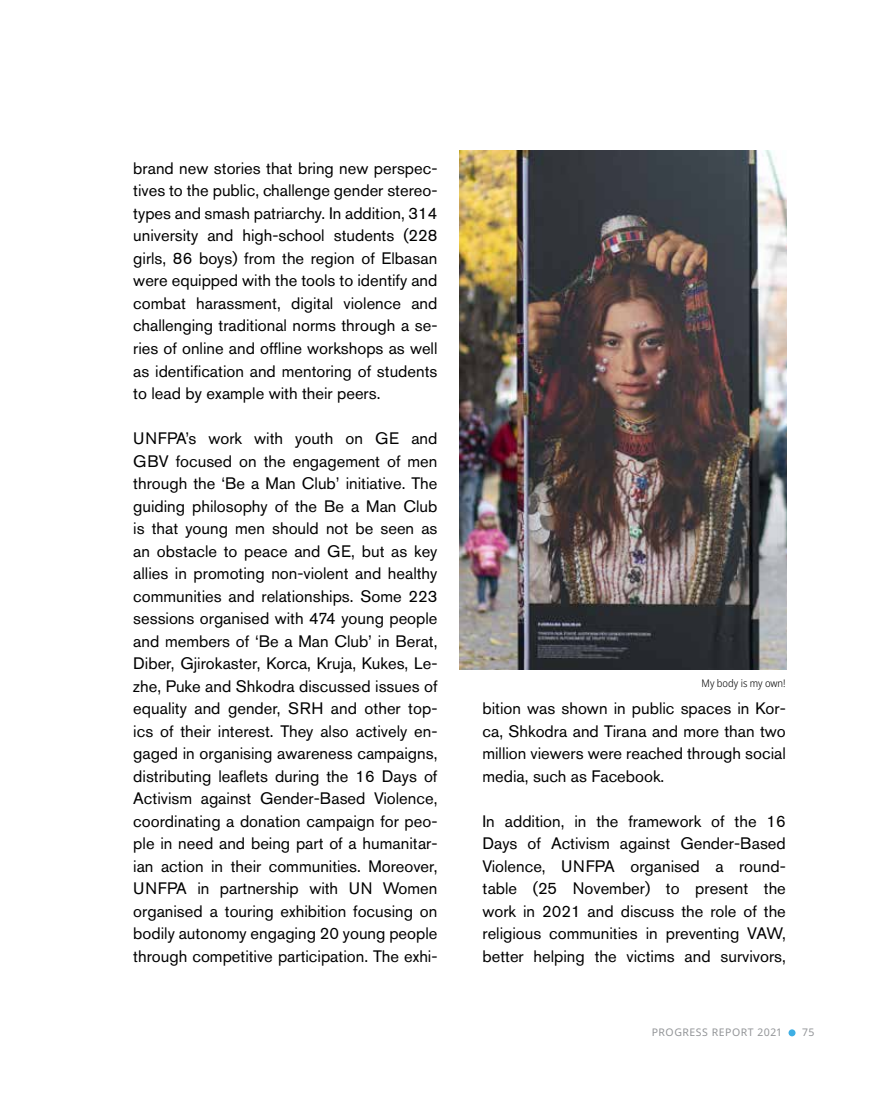
<style>
.page{position:relative;width:893px;height:1106px;background:#fff}
.page>*{position:absolute;margin:0;border:0;box-sizing:border-box;transform-origin:0 0}
.t1{font:16.5px/22.5px "Akzidenz Grotesk Std";color:#000;text-align:justify}
.t2{font:10.5px "Noto Sans";letter-spacing:.05em;color:#939598}
.t3{font:300 semi-condensed 10.5px "Noto Sans";color:#000}
</style>
<div class="page">
<div style="left:788px;top:1029px;width:7px;height:7px;background:#3eafe4;border-radius:50%"></div>
<img style="left:459px;top:150px;width:328px;height:520px">
<p class="t1" style="left:133px;top:157px;width:306px">brand new stories that bring new perspec&shy;tives to the public, challenge gender stereo&shy;types and smash patriarchy. In addition, 314 university and high-school students (228 girls, 86 boys) from the region of Elbasan were equipped with the tools to identify and combat harassment, digital violence and challenging traditional norms through a se&shy;ries of online and offline workshops as well as identification and mentoring of students to lead by example with their peers.</p>
<p class="t1" style="left:133px;top:427px;width:306px">UNFPA’s work with youth on GE and GBV focused on the engagement of men through the ‘Be a Man Club’ initiative. The guiding philosophy of the Be a Man Club is that young men should not be seen as an obstacle to peace and GE, but as key allies in promoting non-violent and healthy communities and relationships. Some 223 sessions organised with 474 young people and members of ‘Be a Man Club’ in Berat, Diber, Gjirokaster, Korca, Kruja, Kukes, Le&shy;zhe, Puke and Shkodra discussed issues of equality and gender, SRH and other top&shy;ics of their interest. They also actively en&shy;gaged in organising awareness campaigns, distributing leaflets during the 16 Days of Activism against Gender-Based Violence, coordinating a donation campaign for peo&shy;ple in need and being part of a humanitar&shy;ian action in their communities. Moreover, UNFPA in partnership with UN Women organised a touring exhibition focusing on bodily autonomy engaging 20 young people through competitive participation. The exhi-</p>
<p class="t3" style="left:702px;top:675px;width:86px">My body is my own!</p>
<p class="t1" style="left:482px;top:697px;width:305px">bition was shown in public spaces in Kor&shy;ca, Shkodra and Tirana and more than two million viewers were reached through social media, such as Facebook.</p>
<p class="t1" style="left:482px;top:809px;width:305px">In addition, in the framework of the 16<br>Days of Activism against Gender-Based Violence, UNFPA organised a round&shy;table (25 November) to present the work in 2021 and discuss the role of the religious communities in preventing VAW, better helping the victims and survivors,</p>
<p class="t2" style="left:652px;top:1025px;width:131px">PROGRESS REPORT 2021</p>
<p class="t2" style="left:802px;top:1025px;width:13px">75</p>
</div>
